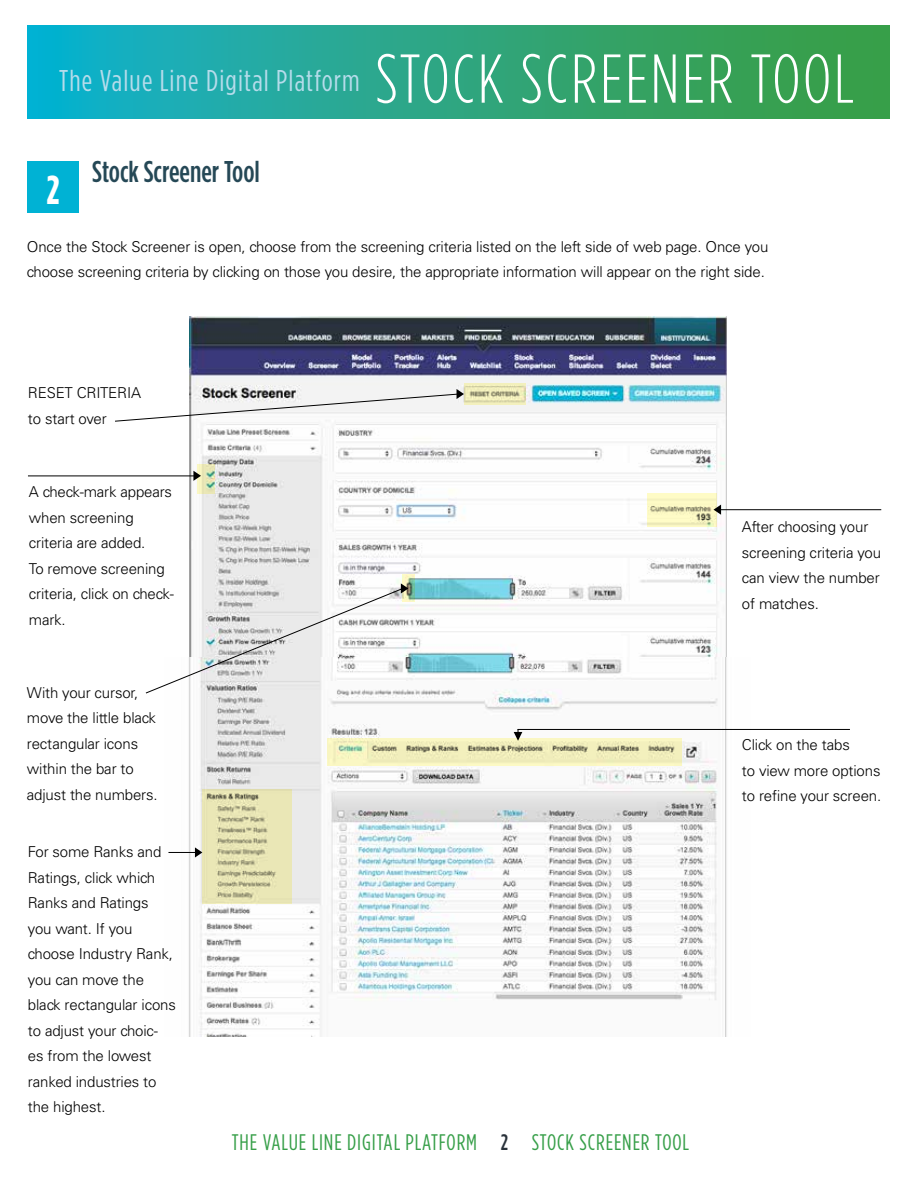
<style>
.page{position:relative;width:918px;height:1188px;background:#fff}
.page>*{position:absolute;margin:0;border:0;box-sizing:border-box;transform-origin:0 0}
.t1{font:300 69px "Gotham Condensed";letter-spacing:.04em;color:#fff}
.t2{font:700 40.5px "Gotham Condensed";color:#fff}
.t3{font:30px "Gotham Condensed";letter-spacing:.04em;color:#b6dceb}
.t4{font:500 30px "Gotham Condensed";color:#254856}
.t5{font:22.5px "Gotham Condensed";letter-spacing:.04em;color:#379f49}
.t6{font:300 15px/25.5px "Univers LT Std";letter-spacing:-.01em;color:#000}
.s1{font-weight:500;color:#2a323b}
</style>
<div class="page">
<svg style="left:28px;top:26px;width:862px;height:93px;background:#29a683"></svg>
<div style="left:27px;top:161px;width:52px;height:52px;background:#00b2d4"></div>
<img style="left:189px;top:316px;width:538px;height:341px">
<img style="left:189px;top:657px;width:561px;height:380px">
<hr style="left:28px;top:476px;width:168px;height:1px;background:#000">
<hr style="left:719px;top:509px;width:162px;height:1px;background:#000">
<hr style="left:518px;top:729px;width:332px;height:1px;background:#000">
<svg style="left:327px;top:738px;width:355px;height:28px;background:#e7e4b4"></svg>
<svg style="left:647px;top:493px;width:69px;height:34px;background:#edebb9"></svg>
<svg style="left:402px;top:574px;width:13px;height:28px"></svg>
<svg style="left:514px;top:729px;width:8px;height:12px"></svg>
<svg style="left:714px;top:505px;width:7px;height:10px"></svg>
<svg style="left:193px;top:471px;width:4px;height:10px"></svg>
<svg style="left:145px;top:583px;width:263px;height:111px"></svg>
<svg style="left:197px;top:464px;width:18px;height:29px"></svg>
<svg style="left:115px;top:389px;width:349px;height:33px"></svg>
<svg style="left:464px;top:383px;width:62px;height:22px"></svg>
<svg style="left:202px;top:789px;width:90px;height:115px;background:#dddaac"></svg>
<svg style="left:168px;top:847px;width:34px;height:11px"></svg>
<h3 class="t3" style="left:59px;top:64px;width:302px">THE VALUE LINE DIGITAL PLATFORM</h3>
<h1 class="t1" style="left:375px;top:42px;width:480px">STOCK SCREENER TOOL</h1>
<h3 class="t4" style="left:92px;top:155px;width:169px">Stock Screener Tool</h3>
<h2 class="t2" style="left:46px;top:167px;width:14px">2</h2>
<p class="t6" style="left:27px;top:234px;width:743px">Once the Stock Screener is open, choose from the screening criteria listed on the left side of web page. Once you choose screening criteria by clicking on those you desire, the appropriate information will appear on the right side.</p>
<p class="t6" style="left:28px;top:380px;width:115px">Reset criteria to start over</p>
<p class="t6" style="left:29px;top:479px;width:147px">A check-mark appears when screening criteria are added.<br>To remove screening criteria, click on check&shy;mark.</p>
<p class="t6" style="left:27px;top:680px;width:132px">With your cursor, move the little black rectangular icons within the bar to adjust the numbers.</p>
<p class="t6" style="left:28px;top:839px;width:149px">For some Ranks and<br>Ratings, click which<br>Ranks and Ratings you want. If you choose I ndustry Rank, you can move the black rectangular icons to adjust your choic&shy;es from the lowest ranked industries to the highest.</p>
<p class="t6" style="left:742px;top:514px;width:141px">After choosing your screening criteria you can view the number of matches.</p>
<p class="t6" style="left:742px;top:732px;width:141px">Click on the tabs<br>to view more options to refine your screen.</p>
<h3 class="t5" style="left:232px;top:1130px;width:459px">THE VALUE LINE DIGITAL PLATFORM <span class="s1">2</span> STOCK SCREENER TOOL</h3>
</div>
